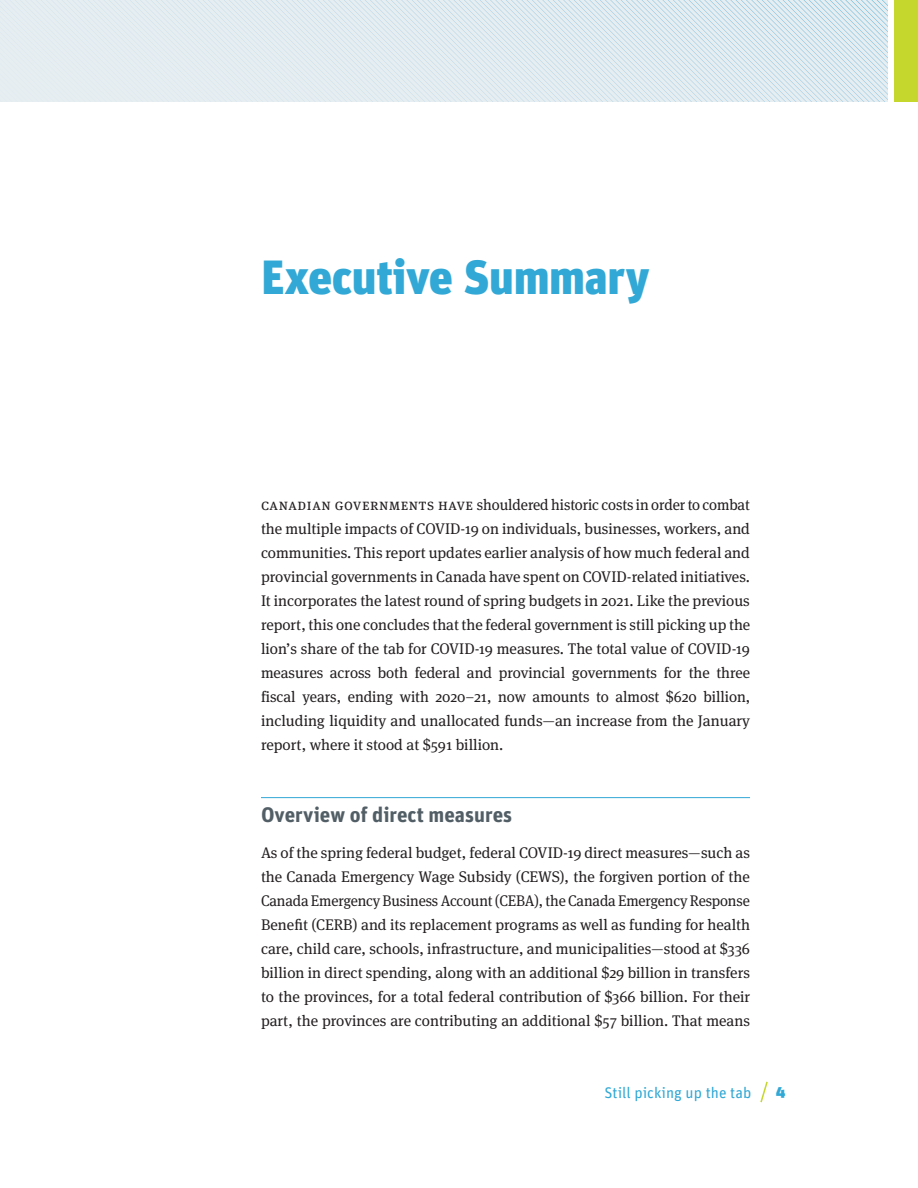
<style>
.page{position:relative;width:918px;height:1188px;background:#fff}
.page>*{position:absolute;margin:0;border:0;box-sizing:border-box;transform-origin:0 0}
.t1{font:900 48px "Unit";letter-spacing:-.01em;color:#31a8d5}
.t2{font:700 21px "Unit OT";color:#525e65}
.t3{font:15.3px/24px "Meta Serif OT";color:#231f20;text-align:justify}
.t4{font:15.3px "Unit OT";color:#31a8d5}
.t5{font:900 15.3px "Unit";color:#31a8d5}
</style>
<div class="page">
<svg style="left:760px;top:1081px;width:8px;height:22px"></svg>
<div style="left:0;top:0;width:888px;height:102px;background:#e7eef1"></div>
<div style="left:894px;top:0;width:24px;height:102px;background:#c5d62d"></div>
<svg style="left:138px;top:0;width:750px;height:102px"></svg>
<hr style="left:261px;top:797px;width:489px;height:1px;background:#31a8d5">
<h1 class="t1" style="left:261px;top:247px;width:390px">Executive Summary</h1>
<p class="t3" style="left:261px;top:493px;width:491px">Canadian governments have shouldered historic costs in order to combat the multiple impacts of COVID-19 on individuals, businesses, workers, and communities. This report updates earlier analysis of how much federal and provincial governments in Canada have spent on COVID-related initiatives.<br>It incorporates the latest round of spring budgets in 2021. Like the previous report, this one concludes that the federal government is still picking up the lion’s share of the tab for COVID-19 measures. The total value of COVID-19 measures across both federal and provincial governments for the three fiscal years, ending with 2020–21, now amounts to almost $620 billion, including liquidity and unallocated funds—an increase from the January report, where it stood at $591 billion.</p>
<h2 class="t2" style="left:261px;top:802px;width:253px">Overview of direct measures</h2>
<p class="t3" style="left:261px;top:841px;width:491px">As of the spring federal budget, federal COVID-19 direct measures—such as the Canada Emergency Wage Subsidy (CEWS), the forgiven portion of the Canada Emergency Business Account (CEBA), the Canada Emergency Response Benefit (CERB) and its replacement programs as well as funding for health care, child care, schools, infrastructure, and municipalities—stood at $336 billion in direct spending, along with an additional $29 billion in transfers to the provinces, for a total federal contribution of $366 billion. For their part, the provinces are contributing an additional $57 billion. That means</p>
<p class="t4" style="left:604px;top:1084px;width:148px">Still picking up the tab</p>
<p class="t5" style="left:776px;top:1082px;width:11px">4</p>
</div>
